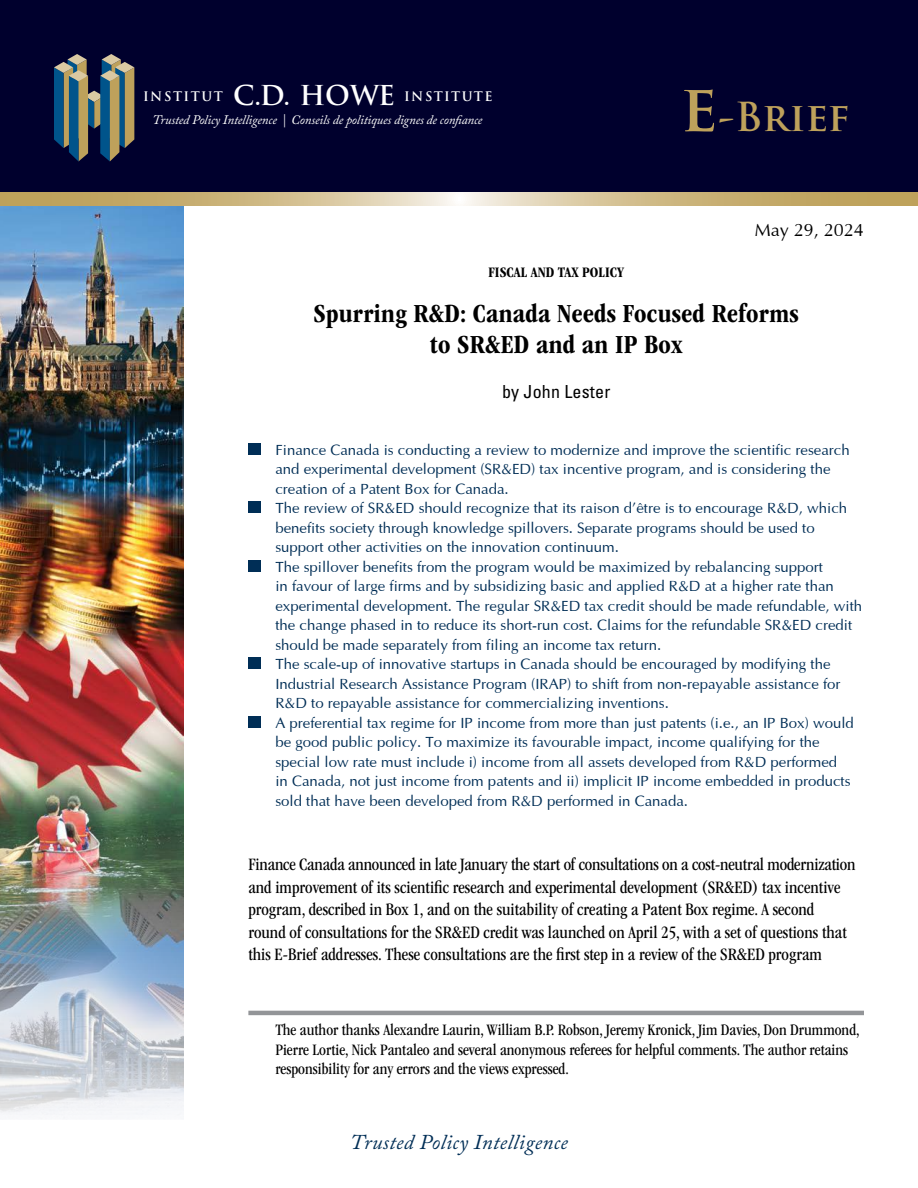
<style>
.page{position:relative;width:918px;height:1188px;background:#fff}
.page>*{position:absolute;margin:0;border:0;box-sizing:border-box;transform-origin:0 0}
.t1{font:700 39px "Trajan Pro";color:#bea15b}
.t2{font:700 condensed 27px/31.5px "ITC Garamond Std";letter-spacing:.01em;color:#000;text-align:center}
.t3{font:italic 21px "Adobe Caslon Pro";letter-spacing:.02em;color:#002e56}
.t4{font:condensed 18px/22.5px "ITC Garamond Std";color:#000}
.t5{font:condensed 18px "Univers";letter-spacing:.01em;color:#000}
.t6{font:18px "Optima";color:#000}
.t7{font:condensed 16.5px/19.5px "ITC Garamond Std";color:#000}
.t8{font:15px/19.5px "Optima";color:#002e56}
.t9{font:700 condensed 15px "ITC Garamond Std";letter-spacing:.005em;color:#000}
.t10{font:italic 12.9px "Adobe Caslon Pro";letter-spacing:-.01em;color:#fff}
.t11{font:700 12.9px "Trajan";letter-spacing:.11em;color:#fff}
.s1{font-size:26.7px}
.s2{font-size:64.5px}
</style>
<div class="page">
<div style="left:0;top:0;width:918px;height:192px;background:#00002d"></div>
<img style="left:0;top:205px;width:184px;height:913px">
<svg style="left:54px;top:54px;width:80px;height:107px"></svg>
<svg style="left:0;top:192px;width:918px;height:13px;background:#d0bb8a"></svg>
<div style="left:248px;top:443px;width:12px;height:12px;background:#002e56"></div>
<div style="left:248px;top:501px;width:12px;height:12px;background:#002e56"></div>
<div style="left:248px;top:560px;width:12px;height:12px;background:#002e56"></div>
<div style="left:248px;top:657px;width:12px;height:12px;background:#002e56"></div>
<div style="left:248px;top:716px;width:12px;height:12px;background:#002e56"></div>
<hr style="left:248px;top:1011px;width:616px;height:4px;background:#939598">
<p class="t11" style="left:143px;top:89px;width:351px">INSTITUT <span class="s1">C.D. HOWE</span> INSTITUTE</p>
<p class="t10" style="left:152px;top:112px;width:331px">Trusted Policy Intelligence | Conseils de politiques dignes de con ance</p>
<h1 class="t1" style="left:681px;top:93px;width:171px"><span class="s2">e</span>-Brief</h1>
<p class="t6" style="left:755px;top:216px;width:111px">May 29, 2024</p>
<p class="t9" style="left:489px;top:264px;width:137px">FISCAL AND TAX POLICY</p>
<h2 class="t2" style="left:313px;top:298px;width:487px">Spurring R&amp;D: Canada Needs Focused Reforms to SR&amp;ED and an IP Box</h2>
<p class="t5" style="left:502px;top:381px;width:110px">by John Lester</p>
<p class="t8" style="left:275px;top:439px;width:588px">Finance Canada is conducting a review to modernize and improve the scientific research and experimental development (SR&amp;ED) tax incentive program, and is considering the creation of a Patent Box for Canada.<br>The review of SR&amp;ED should recognize that its raison d’être is to encourage R&amp;D, which benefits society through knowledge spillovers. Separate programs should be used to support other activities on the innovation continuum.<br>The spillover benefits from the program would be maximized by rebalancing support<br>in favour of large firms and by subsidizing basic and applied R&amp;D at a higher rate than experimental development. The regular SR&amp;ED tax credit should be made refundable, with the change phased in to reduce its short-run cost. Claims for the refundable SR&amp;ED credit should be made separately from filing an income tax return.<br>The scale-up of innovative startups in Canada should be encouraged by modifying the Industrial Research Assistance Program (IRAP) to shift from non-repayable assistance for R&amp;D to repayable assistance for commercializing inventions.<br>A preferential tax regime for IP income from more than just patents (i.e., an IP Box) would be good public policy. To maximize its favourable impact, income qualifying for the special low rate must include i) income from all assets developed from R&amp;D performed<br>in Canada, not just income from patents and ii) implicit IP income embedded in products sold that have been developed from R&amp;D performed in Canada.</p>
<p class="t4" style="left:248px;top:853px;width:609px">Finance Canada announced in late January the start of consultations on a cost-neutral modernization and improvement of its scientific research and experimental development (SR&amp;ED) tax incentive program, described in Box 1, and on the suitability of creating a Patent Box regime. A second round of consultations for the SR&amp;ED credit was launched on April 25, with a set of questions that this E-Brief addresses. These consultations are the first step in a review of the SR&amp;ED program</p>
<p class="t7" style="left:275px;top:1021px;width:586px">The author thanks Alexandre Laurin, William B.P. Robson, Jeremy Kronick, Jim Davies, Don Drummond,<br>Pierre Lortie, Nick Pantaleo and several anonymous referees for helpful comments. The author retains responsibility for any errors and the views expressed.</p>
<h3 class="t3" style="left:350px;top:1130px;width:219px">Trusted Policy Intelligence</h3>
</div>
